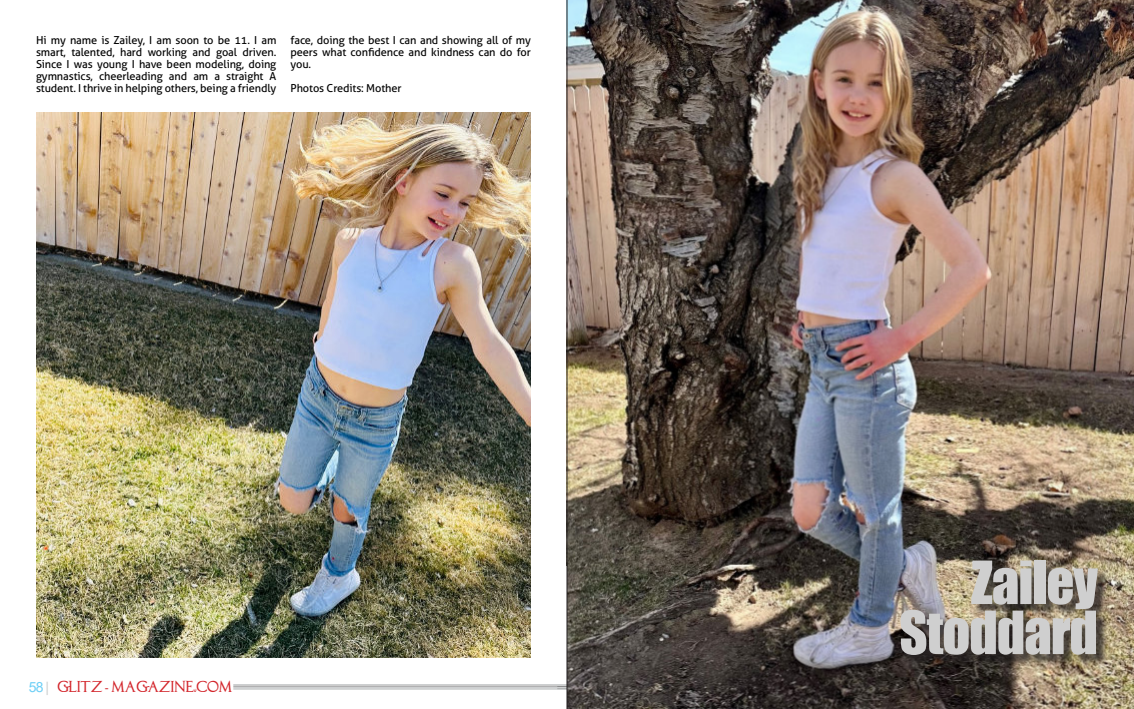
<style>
.page{position:relative;width:1134px;height:709px;background:#fff}
.page>*{position:absolute;margin:0;border:0;box-sizing:border-box;transform-origin:0 0}
.t1{font:55px/50px "Impact";letter-spacing:-.02em;color:#cfcfcf;text-align:right}
.t2{font:14px "Princes SANDTHEFROG";letter-spacing:-.07em;color:#d22329}
.t3{font:11px/12px "Aller";letter-spacing:-.01em;color:#000;text-align:justify}
.s1{font-family:"Arial";color:#6dcff6}
.s2{font-family:"Arial";color:#cdcfd0}
</style>
<div class="page">
<img style="left:566px;top:0;width:568px;height:709px">
<img style="left:901px;top:562px;width:209px;height:105px">
<img style="left:36px;top:113px;width:495px;height:545px">
<p class="t3" style="left:36px;top:35px;width:242px">Hi my name is Zailey, I am soon to be 11. I am smart, talented, hard working and goal driven.<br>Since I was young I have been modeling, doing gymnastics, cheerleading and am a straight A student. I thrive in helping others, being a friendly</p>
<p class="t3" style="left:291px;top:35px;width:242px">face, doing the best I can and showing all of my peers what confidence and kindness can do for you.</p>
<p class="t3" style="left:291px;top:83px;width:113px">Photos Credits: Mother</p>
<p class="t2" style="left:29px;top:681px;width:205px"><span class="s1">58</span> <span class="s2">|</span> GLITZ - MAGAZINE.COM</p>
<h1 class="t1" style="left:899px;top:560px;width:200px">Zailey<br>Stoddard</h1>
</div>
